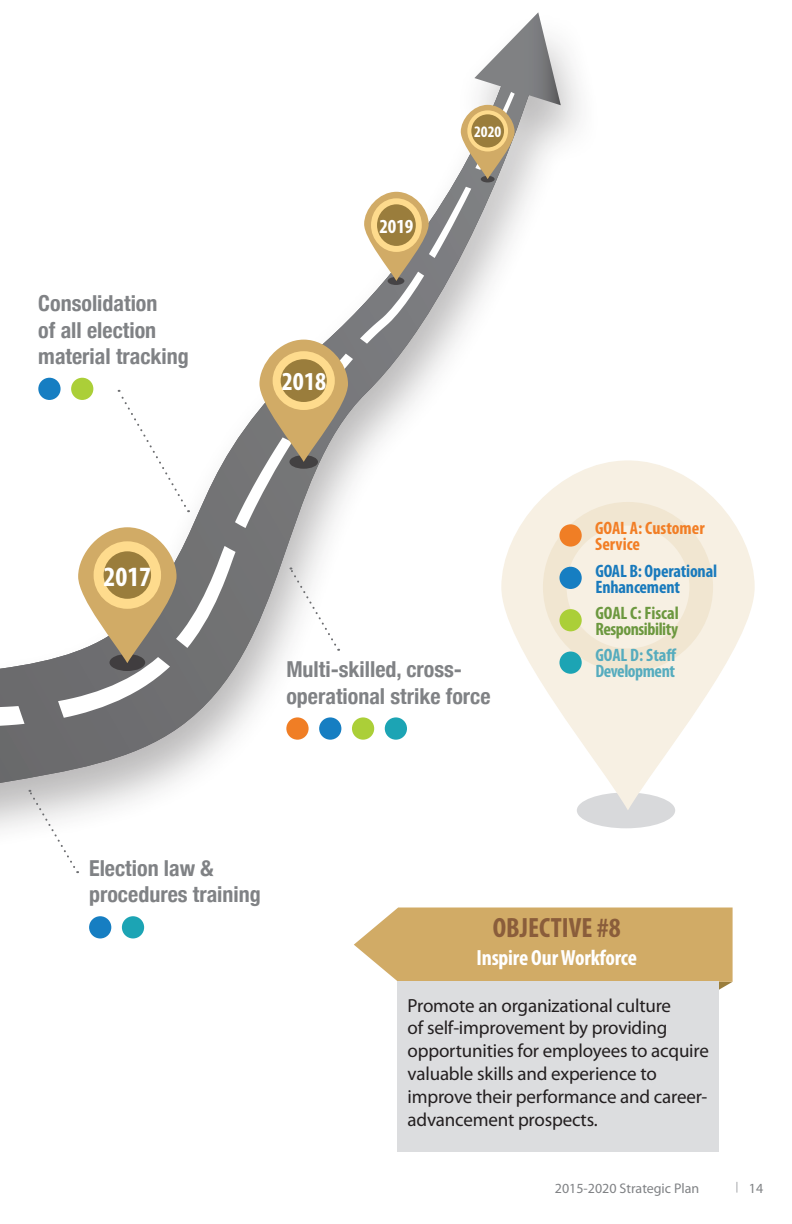
<style>
.page{position:relative;width:792px;height:1224px;background:#fff}
.page>*{position:absolute;margin:0;border:0;box-sizing:border-box;transform-origin:0 0}
.t1{font:700 condensed 28px "Myriad Pro";color:#8a5d3b}
.t2{font:700 condensed 28px "Myriad Pro";color:#fff}
.t3{font:700 condensed 26px "Myriad Pro";color:#fff}
.t4{font:700 condensed 22px/26.4px "Helvetica Neue";color:#808285}
.t5{font:700 condensed 22px "Myriad Pro";letter-spacing:-.01em;color:#fff}
.t6{font:700 condensed 20px "Myriad Pro";color:#fff}
.t7{font:19px/22.8px "Myriad Pro";letter-spacing:-.01em;color:#231f20}
.t8{font:700 condensed 18px/16px "Myriad Pro";letter-spacing:-.01em;color:#197abc}
.t9{font:700 condensed 18px/16px "Myriad Pro";letter-spacing:-.025em;color:#6c983f}
.t10{font:700 condensed 18px/16px "Myriad Pro";letter-spacing:-.025em;color:#56acbe}
.t11{font:700 condensed 18px/16px "Myriad Pro";color:#f27e25}
.t12{font:700 condensed 16px "Myriad Pro";color:#fff}
.t13{font:14px "Myriad Pro";color:#808285}
</style>
<div class="page">
<svg style="left:0;top:129px;width:535px;height:654px"></svg>
<svg style="left:0;top:706px;width:25px;height:28px"></svg>
<div style="left:38px;top:378px;width:23px;height:22px;background:#167ec2;border-radius:50%"></div>
<svg style="left:354px;top:908px;width:379px;height:91px;background:#d5b273"></svg>
<div style="left:398px;top:981px;width:321px;height:171px;background:#dcdddf"></div>
<div style="left:481px;top:176px;width:14px;height:6px;background:#474546;border-radius:50%"></div>
<svg style="left:360px;top:187px;width:111px;height:157px"></svg>
<div style="left:374px;top:201px;width:45px;height:48px;background:#9a7d3c;border-radius:50%"></div>
<div style="left:371px;top:198px;width:51px;height:54px;border:6px solid #fedb8d;border-radius:50%"></div>
<svg style="left:461px;top:12px;width:100px;height:167px"></svg>
<div style="left:469px;top:112px;width:37px;height:37px;background:#9a7d3c;border-radius:50%"></div>
<div style="left:467px;top:110px;width:41px;height:41px;border:4px solid #fedb8d;border-radius:50%"></div>
<div style="left:89px;top:916px;width:22px;height:22px;background:#167ec2;border-radius:50%"></div>
<div style="left:122px;top:916px;width:22px;height:22px;background:#1ca4b4;border-radius:50%"></div>
<div style="left:286px;top:717px;width:23px;height:23px;background:#f07e25;border-radius:50%"></div>
<div style="left:319px;top:717px;width:22px;height:23px;background:#167ec2;border-radius:50%"></div>
<div style="left:352px;top:717px;width:22px;height:23px;background:#abcf38;border-radius:50%"></div>
<div style="left:385px;top:717px;width:22px;height:23px;background:#1ca4b4;border-radius:50%"></div>
<svg style="left:28px;top:790px;width:50px;height:83px"></svg>
<svg style="left:58px;top:340px;width:295px;height:378px"></svg>
<div style="left:577px;top:792px;width:98px;height:36px;background:#d8d9db;border-radius:50%"></div>
<svg style="left:501px;top:460px;width:254px;height:350px;fill:#f7f0e3"></svg>
<div style="left:543px;top:502px;width:170px;height:170px;border:24px solid #f1e6d1;border-radius:50%"></div>
<div style="left:559px;top:524px;width:23px;height:23px;background:#f07e25;border-radius:50%"></div>
<div style="left:559px;top:567px;width:23px;height:22px;background:#167ec2;border-radius:50%"></div>
<div style="left:559px;top:609px;width:23px;height:22px;background:#abcf38;border-radius:50%"></div>
<div style="left:559px;top:652px;width:23px;height:22px;background:#1ca4b4;border-radius:50%"></div>
<p class="t4" style="left:38px;top:289px;width:152px">Consolidation<br>of all election material tracking</p>
<p class="t2" style="left:103px;top:559px;width:49px">2017</p>
<p class="t6" style="left:379px;top:213px;width:36px">2019</p>
<p class="t3" style="left:282px;top:365px;width:46px">2018</p>
<p class="t12" style="left:474px;top:122px;width:29px">2020</p>
<p class="t4" style="left:286px;top:655px;width:206px">Multi-skilled, cross&shy;operational strike force</p>
<p class="t11" style="left:595px;top:520px;width:111px">GOAL A: Customer<br>Service</p>
<p class="t8" style="left:595px;top:562px;width:123px">GOAL B: Operational<br>Enhancement</p>
<p class="t9" style="left:595px;top:605px;width:85px">GOAL C: Fiscal<br>Responsibility</p>
<p class="t10" style="left:595px;top:647px;width:83px">GOAL D: Staff<br>Development</p>
<p class="t4" style="left:89px;top:854px;width:173px">Election law &amp; procedures training</p>
<p class="t1" style="left:493px;top:910px;width:129px">OBJECTIVE #8</p>
<p class="t5" style="left:477px;top:944px;width:162px">Inspire Our Workforce</p>
<p class="t7" style="left:408px;top:994px;width:303px">Promote an organizational culture<br>of self-improvement by providing opportunities for employees to acquire valuable skills and experience to improve their performance and career&shy;advancement prospects.</p>
<p class="t13" style="left:555px;top:1179px;width:146px">2015-2020 Strategic Plan</p>
<p class="t13" style="left:749px;top:1179px;width:16px">14</p>
</div>
